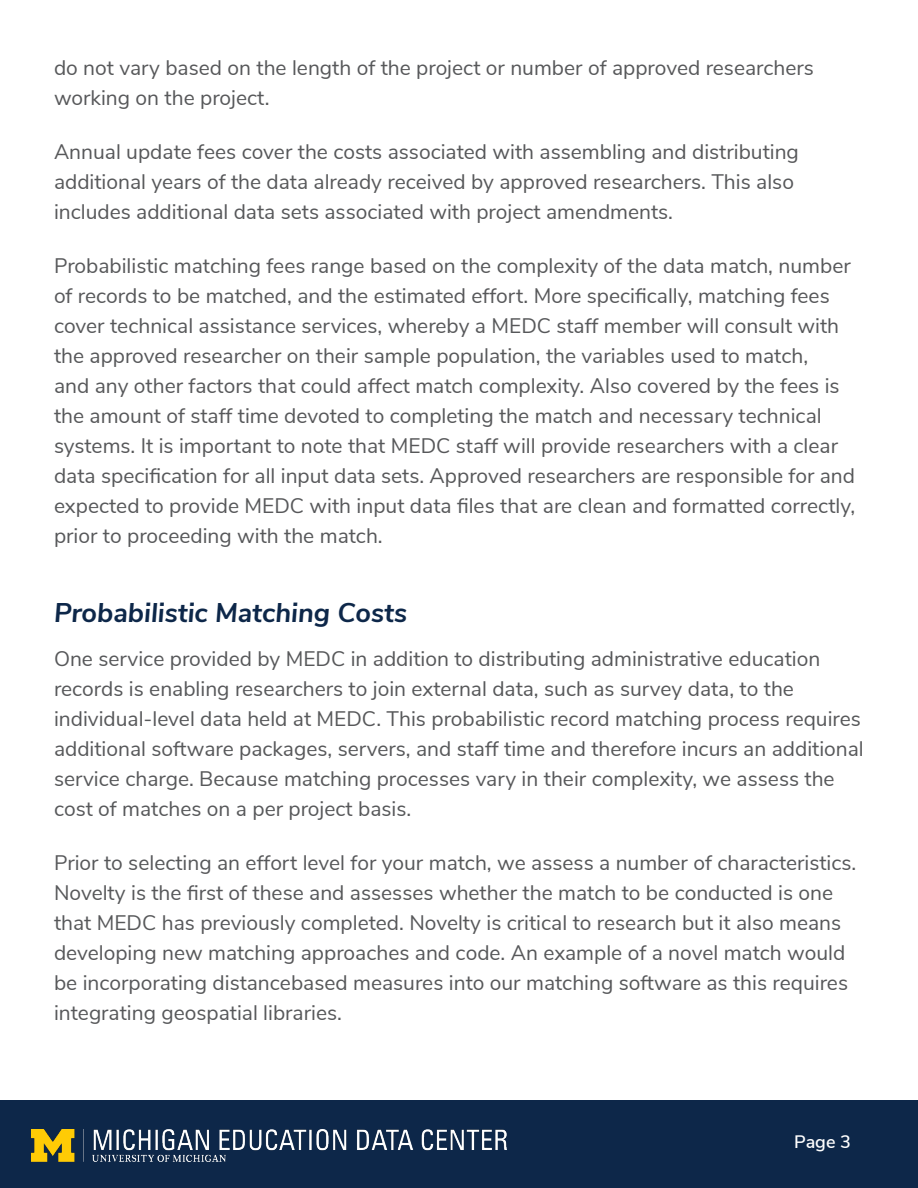
<style>
.page{position:relative;width:918px;height:1188px;background:#fff}
.page>*{position:absolute;margin:0;border:0;box-sizing:border-box;transform-origin:0 0}
.t1{font:italic 700 27px "Nunito Sans";color:#0d2749}
.t2{font:21px/30px "Nunito Sans";color:#57585a}
.t3{font:600 18px "Nunito Sans";color:#fff}
</style>
<div class="page">
<div style="left:0;top:1101px;width:918px;height:87px;background:#0d2749"></div>
<img style="left:32px;top:1130px;width:475px;height:31px">
<p class="t2" style="left:54px;top:53px;width:761px">do not vary based on the length of the project or number of approved researchers working on the project.</p>
<p class="t2" style="left:54px;top:137px;width:746px">Annual update fees cover the costs associated with assembling and distributing additional years of the data already received by approved researchers. This also includes additional data sets associated with project amendments.</p>
<p class="t2" style="left:54px;top:251px;width:803px">Probabilistic matching fees range based on the complexity of the data match, number of records to be matched, and the estimated effort. More specifically, matching fees cover technical assistance services, whereby a MEDC staff member will consult with the approved researcher on their sample population, the variables used to match,<br>and any other factors that could affect match complexity. Also covered by the fees is the amount of staff time devoted to completing the match and necessary technical systems. It is important to note that MEDC staff will provide researchers with a clear data specification for all input data sets. Approved researchers are responsible for and expected to provide MEDC with input data files that are clean and formatted correctly, prior to proceeding with the match.</p>
<p class="t1" style="left:54px;top:595px;width:355px">Probabilistic Matching Costs</p>
<p class="t2" style="left:54px;top:644px;width:811px">One service provided by MEDC in addition to distributing administrative education records is enabling researchers to join external data, such as survey data, to the individual-level data held at MEDC. This probabilistic record matching process requires additional software packages, servers, and staff time and therefore incurs an additional service charge. Because matching processes vary in their complexity, we assess the cost of matches on a per project basis.</p>
<p class="t2" style="left:54px;top:848px;width:804px">Prior to selecting an effort level for your match, we assess a number of characteristics.<br>Novelty is the first of these and assesses whether the match to be conducted is one that MEDC has previously completed. Novelty is critical to research but it also means developing new matching approaches and code. An example of a novel match would be incorporating distancebased measures into our matching software as this requires integrating geospatial libraries.</p>
<p class="t3" style="left:794px;top:1130px;width:58px">Page 3</p>
</div>
